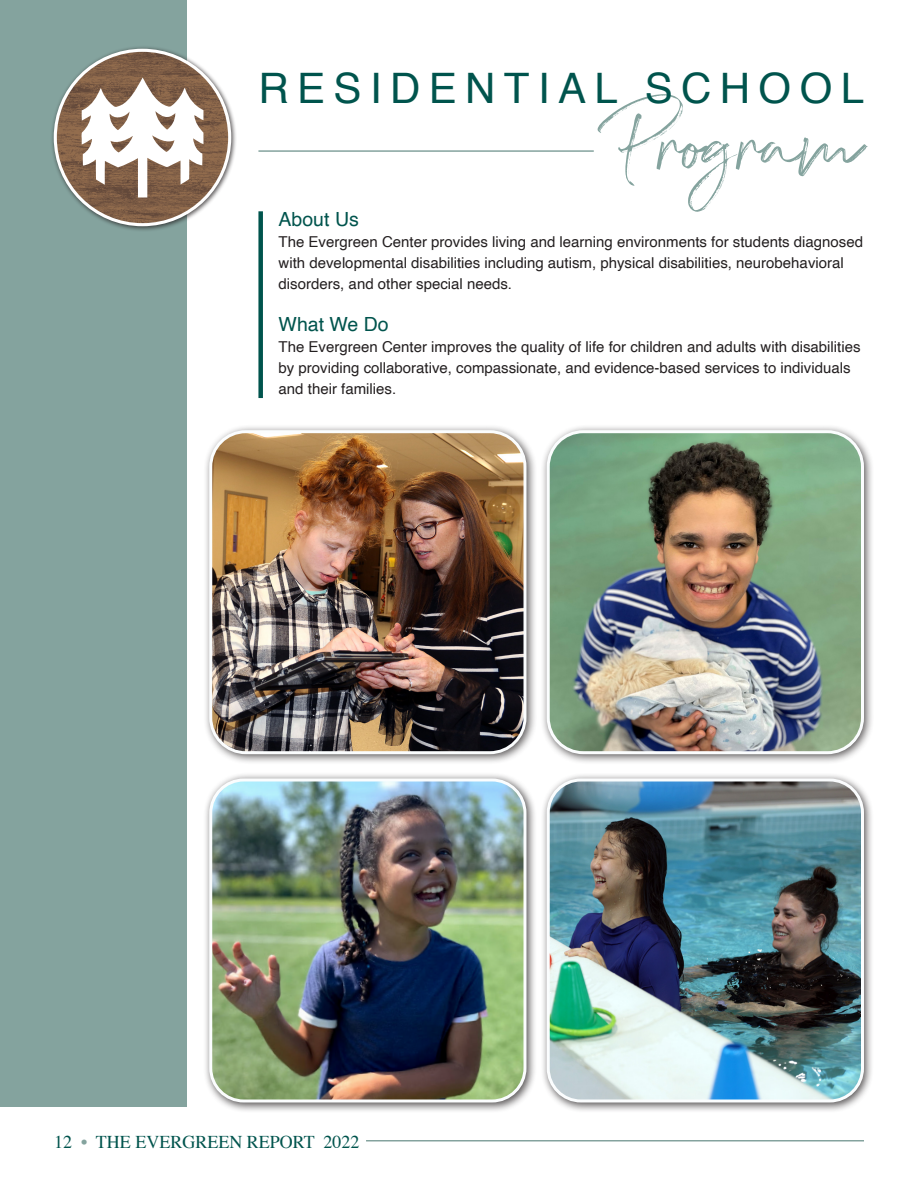
<style>
.page{position:relative;width:918px;height:1188px;background:#fff}
.page>*{position:absolute;margin:0;border:0;box-sizing:border-box;transform-origin:0 0}
.text{font:106.5px "Diana Webber Script Brush";color:#84a39e}
.text-2{font:42px "Helvetica";letter-spacing:.2em;color:#00544d}
.text-3{font:19.5px "Helvetica";color:#00544d}
.names_of_authors{font:19.5px "Helvetica";color:#00544d}
.t1{font:18px "Times";color:#00544d}
.text-4{font:15px/21px "Helvetica";color:#231f20}
.s1{color:#84a39e}
</style>
<div class="page">
<hr style="left:366px;top:1140px;width:498px;height:2px;background:#84a39e">
<div style="left:0;top:0;width:187px;height:1107px;background:#84a39e"></div>
<div style="left:50px;top:45px;width:187px;height:187px;background:#231f20;opacity:.75"></div>
<img style="left:55px;top:50px;width:175px;height:175px;border-radius:87px">
<svg style="left:81px;top:77px;width:122px;height:121px;background:#bfafa3"></svg>
<div style="left:541px;top:773px;width:333px;height:340px;background:#231f20;opacity:.75"></div>
<img style="left:548px;top:780px;width:314px;height:321px">
<div style="left:547px;top:778px;width:317px;height:324px;border:3px solid #fbfdfe;border-radius:33px"></div>
<div style="left:203px;top:773px;width:334px;height:340px;background:#231f20;opacity:.75"></div>
<img style="left:211px;top:780px;width:314px;height:321px">
<div style="left:209px;top:778px;width:317px;height:324px;border:3px solid #fbfdfe;border-radius:33px"></div>
<div style="left:540px;top:424px;width:335px;height:341px;background:#231f20;opacity:.75"></div>
<img style="left:548px;top:432px;width:314px;height:321px">
<div style="left:547px;top:430px;width:317px;height:324px;border:3px solid #fbfdfe;border-radius:35px"></div>
<div style="left:258px;top:211px;width:5px;height:187px;background:#00544d"></div>
<hr style="left:258px;top:150px;width:336px;height:2px;background:#84a39e">
<div style="left:203px;top:424px;width:334px;height:341px;background:#231f20;opacity:.75"></div>
<img style="left:211px;top:432px;width:314px;height:321px">
<div style="left:209px;top:430px;width:318px;height:324px;border:3px solid #fbfdfe;border-radius:35px"></div>
<p class="text-2" style="left:258px;top:56px;width:607px">RESIDENTIAL SCHOOL</p>
<p class="text" style="left:598px;top:81px;width:263px">Program</p>
<p class="names_of_authors" style="left:279px;top:204px;width:82px">About Us</p>
<p class="text-4" style="left:279px;top:232px;width:586px">The Evergreen Center provides living and learning environments for students diagnosed with developmental disabilities including autism, physical disabilities, neurobehavioral disorders, and other special needs.</p>
<p class="text-3" style="left:279px;top:309px;width:112px">What We Do</p>
<p class="text-4" style="left:279px;top:337px;width:583px">The Evergreen Center improves the quality of life for children and adults with disabilities by providing collaborative, compassionate, and evidence-based services to individuals and their families.</p>
<p class="t1" style="left:54px;top:1125px;width:307px">12 <span class="s1">•</span> THE EVERGREEN REPORT 2022</p>
</div>
